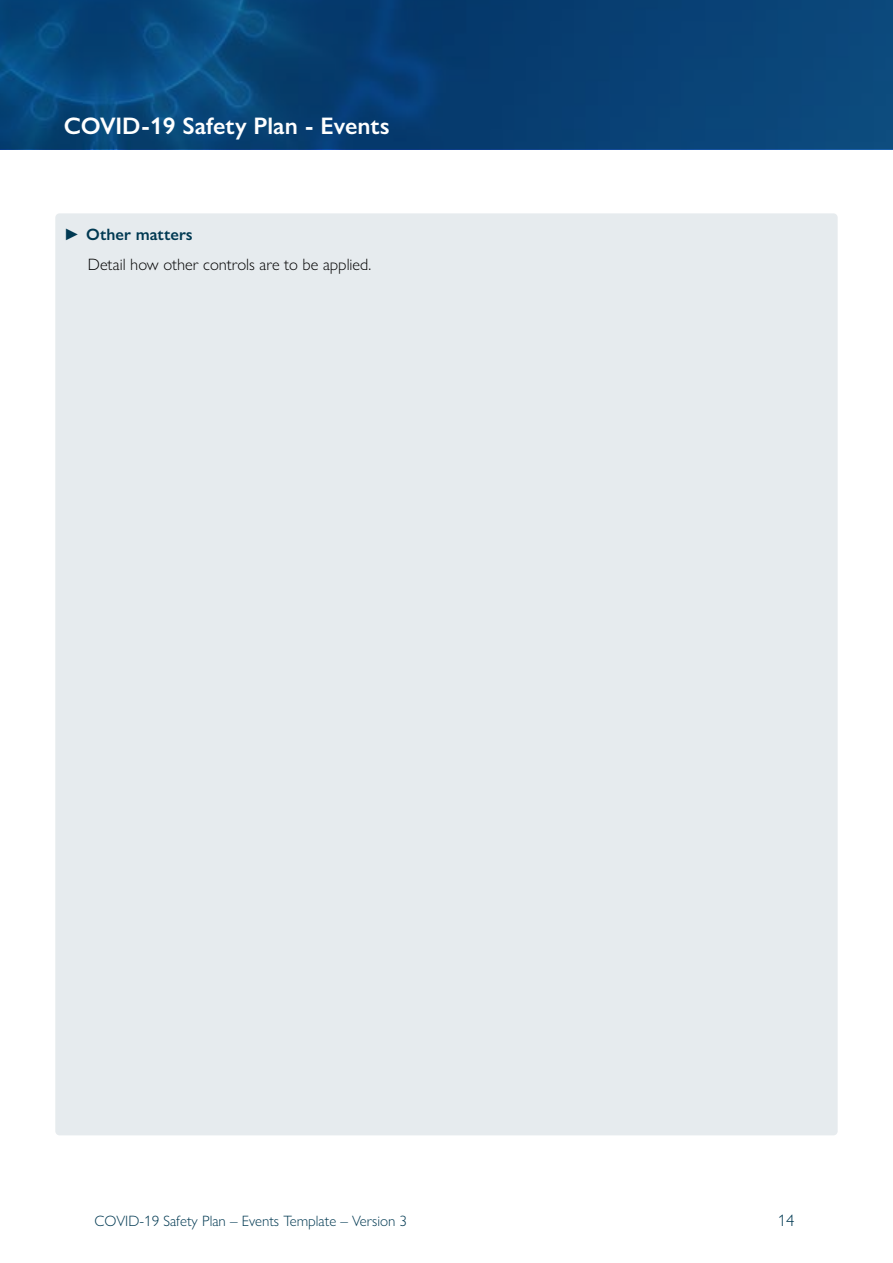
<style>
.page{position:relative;width:893px;height:1263px;background:#fff}
.page>*{position:absolute;margin:0;border:0;box-sizing:border-box;transform-origin:0 0}
.t1{font:600 24px "Gill Sans Nova";color:#fff}
.t2{font:300 16.5px "Gill Sans Nova";color:#000}
.t3{font:600 16.5px "Gill Sans Nova";color:#003952}
.t4{font:300 16.5px "Gill Sans Nova";color:#003952}
.t5{font:300 15px "Gill Sans Nova";color:#003952}
</style>
<div class="page">
<svg style="left:0;top:0;width:893px;height:149px;background:#074276"></svg>
<div style="left:55px;top:213px;width:783px;height:922px;background:#e6ebee;border-radius:4px"></div>
<h1 class="t1" style="left:64px;top:111px;width:328px">COVID-19 Safety Plan - Events</h1>
<p class="t3" style="left:64px;top:224px;width:131px">► Other matters</p>
<p class="t2" style="left:88px;top:254px;width:285px">Detail how other controls are to be applied.</p>
<p class="t5" style="left:94px;top:1212px;width:314px">COVID-19 Safety Plan – Events Template – Version 3</p>
<p class="t4" style="left:778px;top:1211px;width:18px">14</p>
</div>
